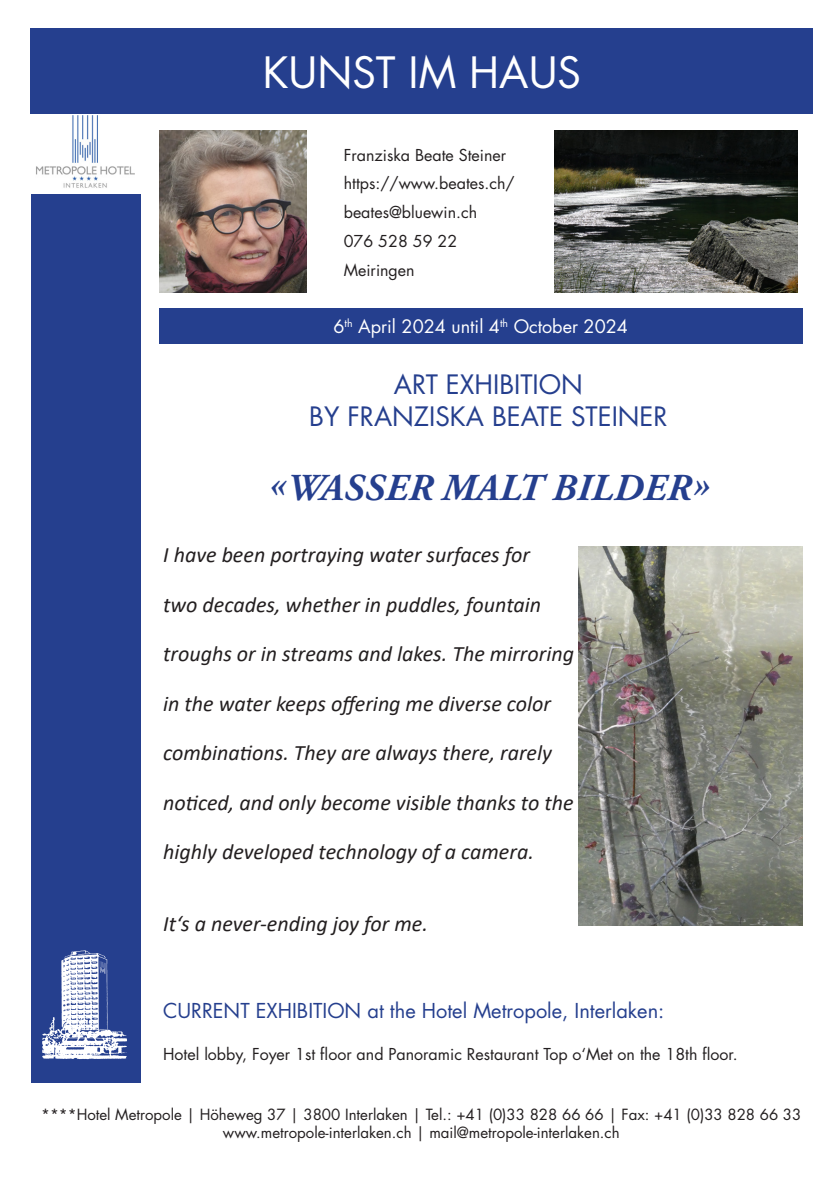
<style>
.page{position:relative;width:840px;height:1191px;background:#fff}
.page>*{position:absolute;margin:0;border:0;box-sizing:border-box;transform-origin:0 0}
.t1{font:42px "Futura Std";color:#fff}
.t2{font:italic 700 38px "Adobe Garamond Pro";letter-spacing:.015em;color:#253f8e}
.t3{font:26px/31.2px "Futura Std";color:#253f8e;text-align:center}
.t4{font:italic 22px "Calibri";color:#231f20}
.t5{font:20px "Futura Std";color:#253f8e}
.t6{font:18px "Futura Std";color:#fff}
.Absatzformat_1{font:16px "Futura Std";color:#231f20}
.t7{font:15px "Futura Std";color:#231f20}
</style>
<div class="page">
<div style="left:31px;top:28px;width:781px;height:85px;background:#253f8e"></div>
<div style="left:31px;top:194px;width:109px;height:889px;background:#253f8e"></div>
<img style="left:42px;top:950px;width:85px;height:110px">
<img style="left:36px;top:116px;width:99px;height:72px">
<img style="left:554px;top:131px;width:243px;height:161px">
<img style="left:578px;top:546px;width:223px;height:380px">
<img style="left:159px;top:131px;width:147px;height:161px">
<div style="left:159px;top:308px;width:642px;height:35px;background:#253f8e"></div>
<p class="t1" style="left:263px;top:46px;width:319px">KUNST IM HAUS</p>
<p class="Absatzformat_1" style="left:343px;top:145px;width:164px">Franziska Beate Steiner</p>
<p class="Absatzformat_1" style="left:343px;top:173px;width:172px">https://www.beates.ch/</p>
<p class="Absatzformat_1" style="left:343px;top:202px;width:135px">beates@bluewin.ch</p>
<p class="Absatzformat_1" style="left:343px;top:231px;width:115px">076 528 59 22</p>
<p class="Absatzformat_1" style="left:343px;top:259px;width:72px">Meiringen</p>
<p class="t6" style="left:333px;top:315px;width:296px">6<sup>th</sup> April 2024 until 4<sup>th</sup> October 2024</p>
<p class="t3" style="left:309px;top:369px;width:359px">ART EXHIBITION<br>BY FRANZISKA BEATE STEINER</p>
<p class="t2" style="left:267px;top:466px;width:442px">«WASSER MALT BILDER»</p>
<p class="t4" style="left:163px;top:540px;width:368px">I have been portraying water surfaces for</p>
<p class="t4" style="left:163px;top:589px;width:379px">two decades, whether in puddles, fountain</p>
<p class="t4" style="left:163px;top:638px;width:412px">troughs or in streams and lakes. The mirroring</p>
<p class="t4" style="left:163px;top:688px;width:389px">in the water keeps offering me diverse color</p>
<p class="t4" style="left:163px;top:737px;width:390px">combinations. They are always there, rarely</p>
<p class="t4" style="left:163px;top:787px;width:411px">noticed, and only become visible thanks to the</p>
<p class="t4" style="left:163px;top:836px;width:372px">highly developed technology of a camera.</p>
<p class="t4" style="left:163px;top:908px;width:266px">It‘s a never-ending joy for me.</p>
<p class="t5" style="left:163px;top:997px;width:502px">CURRENT EXHIBITION at the Hotel Metropole, Interlaken:</p>
<p class="Absatzformat_1" style="left:163px;top:1043px;width:576px">Hotel lobby, Foyer 1st floor and Panoramic Restaurant Top o‘Met on the 18th floor.</p>
<p class="t7" style="left:41px;top:1105px;width:761px">****Hotel Metropole | Höheweg 37 | 3800 Interlaken | Tel.: +41 (0)33 828 66 66 | Fax: +41 (0)33 828 66 33</p>
<p class="t7" style="left:223px;top:1123px;width:398px">www.metropole-interlaken.ch | mail@metropole-interlaken.ch</p>
</div>
